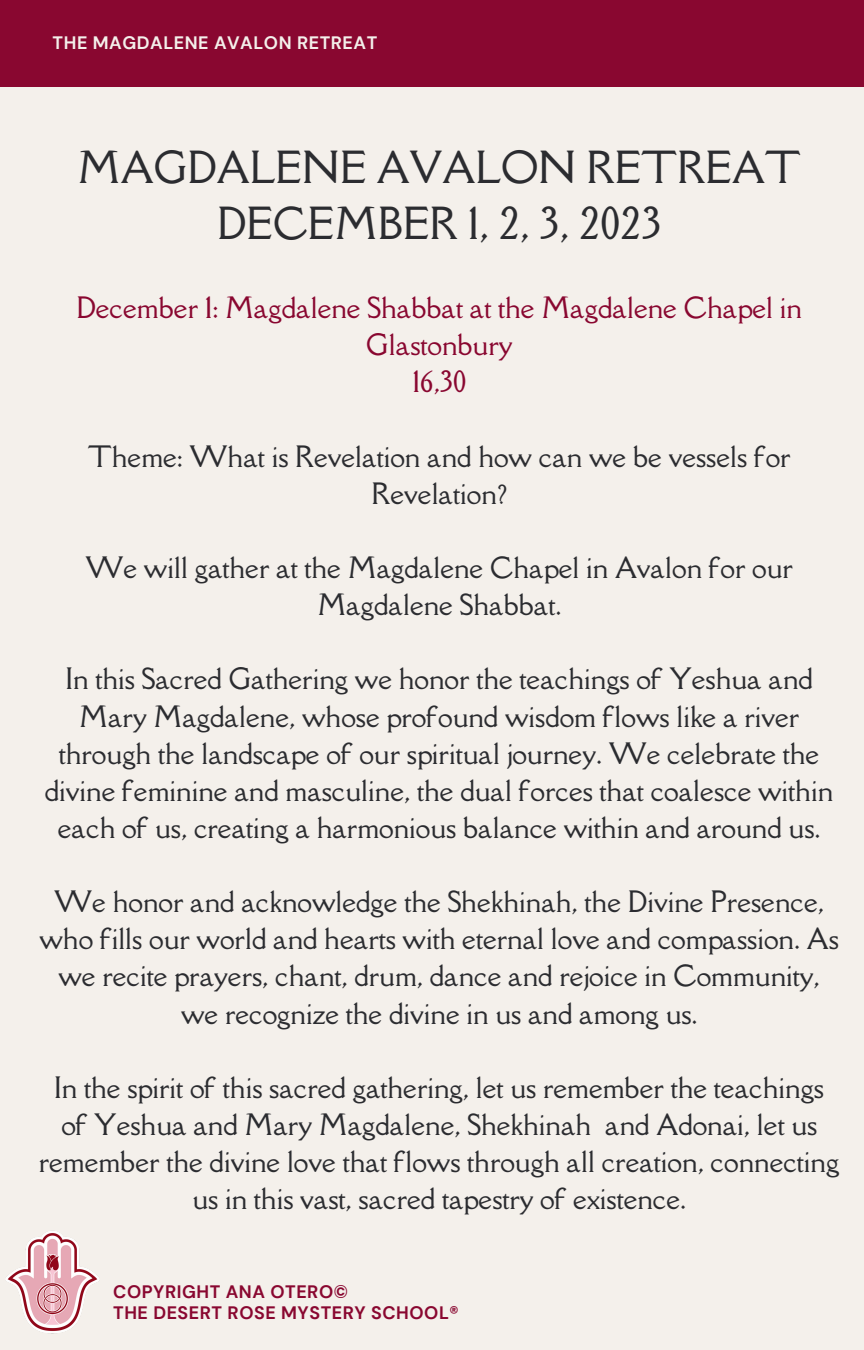
<style>
.page{position:relative;width:864px;height:1350px;background:#f4f0eb}
.page>*{position:absolute;margin:0;border:0;box-sizing:border-box;transform-origin:0 0}
.t1{font:40.5px "Della Respira";color:#2b2c30}
.t2{font:27px/37.1px "Della Respira";color:#2b2c30;text-align:center}
.t3{font:27px/37.1px "Della Respira";color:#890730;text-align:center}
.t4{font:700 18px "DM Sans";letter-spacing:.03em;color:#890730}
.t5{font:700 18px "DM Sans";letter-spacing:.03em;color:#f4f0eb}
</style>
<div class="page">
<div style="left:0;top:0;width:864px;height:86px;background:#890730"></div>
<img style="left:6px;top:1230px;width:93px;height:104px">
<p class="t5" style="left:53px;top:31px;width:326px">THE MAGDALENE AVALON RETREAT</p>
<p class="t1" style="left:78px;top:140px;width:725px">MAGDALENE AVALON RETREAT</p>
<p class="t1" style="left:217px;top:195px;width:446px">DECEMBER 1, 2, 3, 2023</p>
<p class="t3" style="left:76px;top:289px;width:727px">December 1: Magdalene Shabbat at the Magdalene Chapel in<br>Glastonbury</p>
<p class="t3" style="left:412px;top:363px;width:55px">16,30</p>
<p class="t2" style="left:88px;top:438px;width:704px">Theme: What is Revelation and how can we be vessels for<br>Revelation?</p>
<p class="t2" style="left:85px;top:549px;width:709px">We will gather at the Magdalene Chapel in Avalon for our<br>Magdalene Shabbat.</p>
<p class="t2" style="left:45px;top:660px;width:790px">In this Sacred Gathering we honor the teachings of Yeshua and Mary Magdalene, whose profound wisdom flows like a river through the landscape of our spiritual journey. We celebrate the divine feminine and masculine, the dual forces that coalesce within each of us, creating a harmonious balance within and around us.</p>
<p class="t2" style="left:40px;top:883px;width:801px">We honor and acknowledge the Shekhinah, the Divine Presence, who fills our world and hearts with eternal love and compassion. As we recite prayers, chant, drum, dance and rejoice in Community, we recognize the divine in us and among us.</p>
<p class="t2" style="left:39px;top:1069px;width:802px">In the spirit of this sacred gathering, let us remember the teachings of Yeshua and Mary Magdalene, Shekhinah and Adonai, let us remember the divine love that flows through all creation, connecting us in this vast, sacred tapestry of existence.</p>
<p class="t4" style="left:113px;top:1281px;width:236px">COPYRIGHT ANA OTERO©</p>
<p class="t4" style="left:113px;top:1302px;width:347px">THE DESERT ROSE MYSTERY SCHOOL®</p>
</div>
